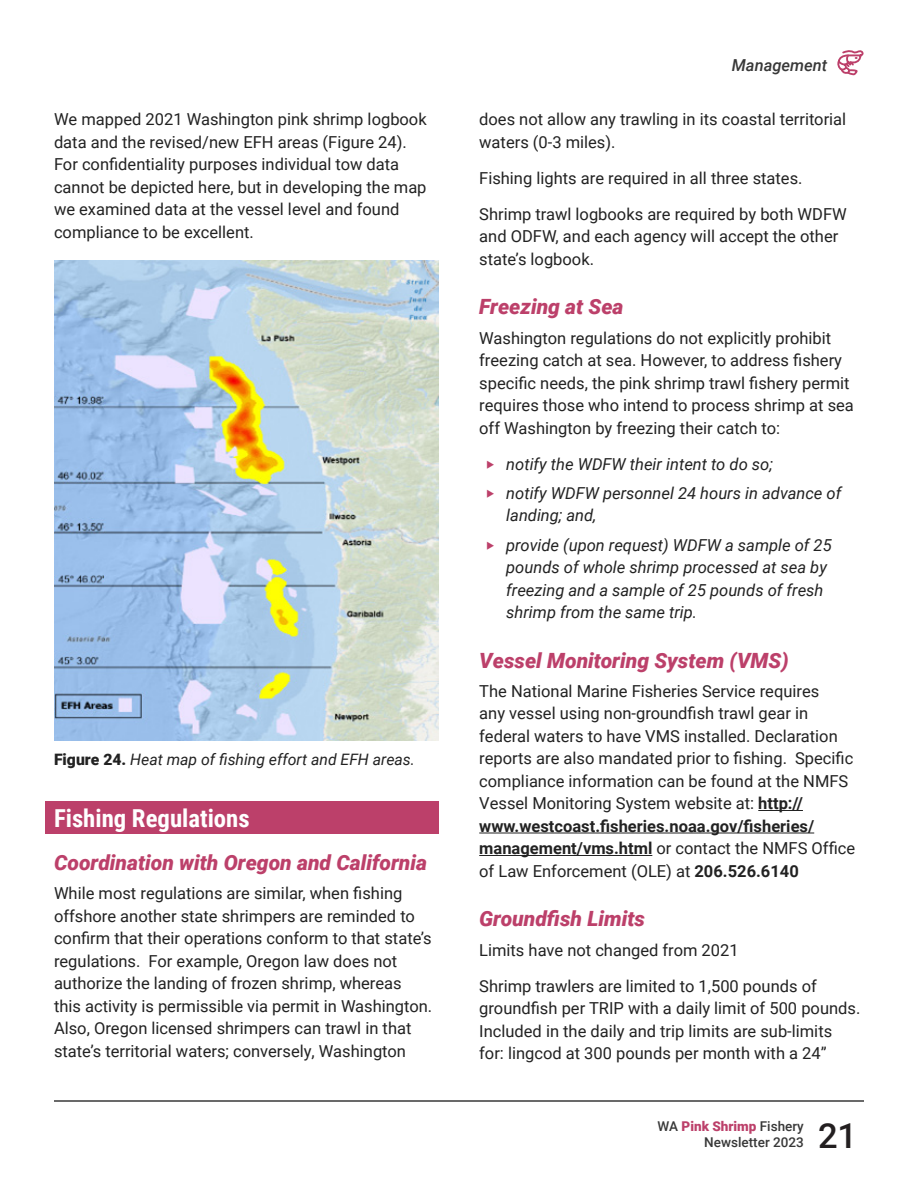
<style>
.page{position:relative;width:918px;height:1188px;background:#fff}
.page>*{position:absolute;margin:0;border:0;box-sizing:border-box;transform-origin:0 0}
.t1{font:500 34.5px "Roboto";color:#231f20}
.heading_2__shading{font:700 24.75px "Roboto Condensed";color:#fff}
.heading_3__pink{font:italic 900 21px "Roboto";color:#bc406a}
.body{font:16.5px/22.5px "Roboto";color:#222}
.t2{font:italic 16.5px/22.5px "Roboto";color:#222}
.t3{font:italic 500 16.5px "Roboto";color:#383838}
.t4{font:italic 15.75px "Roboto";color:#222}
.t5{font:500 13.5px/16.2px "Roboto";color:#383838;text-align:right}
.s1{font-weight:900;font-style:normal}
.s2{font-style:normal;color:#bc406a}
.s3{font-weight:700}
.s4{font-weight:900;color:#bc406a}
</style>
<div class="page">
<img style="left:54px;top:260px;width:385px;height:480px">
<hr style="left:54px;top:1100px;width:810px;height:2px;background:#383838">
<svg style="left:837px;top:50px;width:26px;height:26px"></svg>
<div style="left:45px;top:801px;width:394px;height:33px;background:#bc406a"></div>
<hr style="left:758px;top:810px;width:45px;height:1px;background:#222">
<hr style="left:479px;top:833px;width:335px;height:1px;background:#222">
<hr style="left:479px;top:855px;width:173px;height:1px;background:#222">
<p class="body" style="left:54px;top:108px;width:374px">We mapped 2021 Washington pink shrimp logbook data and the revised/new EFH areas (Figure 24).<br>For confidentiality purposes individual tow data cannot be depicted here, but in developing the map we examined data at the vessel level and found compliance to be excellent.</p>
<p class="t4" style="left:54px;top:748px;width:363px"><span class="s1">Figure 24.</span> Heat map of fishing effort and EFH areas.</p>
<p class="heading_2__shading" style="left:54px;top:801px;width:197px">Fishing Regulations</p>
<p class="heading_3__pink" style="left:54px;top:848px;width:375px">Coordination with Oregon and California</p>
<p class="body" style="left:54px;top:881px;width:380px">While most regulations are similar, when fishing offshore another state shrimpers are reminded to confirm that their operations conform to that state’s regulations. For example, Oregon law does not authorize the landing of frozen shrimp, whereas this activity is permissible via permit in Washington.<br>Also, Oregon licensed shrimpers can trawl in that state’s territorial waters; conversely, Washington</p>
<p class="t3" style="left:732px;top:54px;width:97px">Management</p>
<p class="body" style="left:479px;top:108px;width:369px">does not allow any trawling in its coastal territorial waters (0-3 miles).</p>
<p class="body" style="left:479px;top:166px;width:325px">Fishing lights are required in all three states.</p>
<p class="body" style="left:479px;top:202px;width:369px">Shrimp trawl logbooks are required by both WDFW and ODFW, and each agency will accept the other state’s logbook.</p>
<p class="heading_3__pink" style="left:479px;top:292px;width:146px">Freezing at Sea</p>
<p class="body" style="left:479px;top:326px;width:376px">Washington regulations do not explicitly prohibit freezing catch at sea. However, to address fishery specific needs, the pink shrimp trawl fishery permit requires those who intend to process shrimp at sea off Washington by freezing their catch to:</p>
<p class="t2" style="left:486px;top:452px;width:289px"><span class="s2">‣</span> notify the WDFW their intent to do so;</p>
<p class="t2" style="left:506px;top:481px;width:337px;text-indent:-21px"><span class="s2">‣</span> notify WDFW personnel 24 hours in advance of landing; and,</p>
<p class="t2" style="left:506px;top:533px;width:327px;text-indent:-21px"><span class="s2">‣</span> provide (upon request) WDFW a sample of 25 pounds of whole shrimp processed at sea by freezing and a sample of 25 pounds of fresh shrimp from the same trip.</p>
<p class="heading_3__pink" style="left:479px;top:645px;width:311px">Vessel Monitoring System (VMS)</p>
<p class="body" style="left:479px;top:679px;width:377px">The National Marine Fisheries Service requires<br>any vessel using non-groundfish trawl gear in federal waters to have VMS installed. Declaration reports are also mandated prior to fishing. Specific compliance information can be found at the NMFS Vessel Monitoring System website at: <span class="s3">http:// www.westcoast.fisheries.noaa.gov/fisheries/ management/vms.html</span> or contact the NMFS Office of Law Enforcement (OLE) at <span class="s3">206.526.6140</span></p>
<p class="heading_3__pink" style="left:479px;top:904px;width:167px">Groundfish Limits</p>
<p class="body" style="left:479px;top:938px;width:261px">Limits have not changed from 2021</p>
<p class="body" style="left:479px;top:974px;width:383px">Shrimp trawlers are limited to 1,500 pounds of groundfish per TRIP with a daily limit of 500 pounds.<br>Included in the daily and trip limits are sub-limits for: lingcod at 300 pounds per month with a 24”</p>
<p class="t5" style="left:658px;top:1118px;width:148px">WA <span class="s4">Pink Shrimp</span> Fishery<br>Newsletter 2023</p>
<h1 class="t1" style="left:818px;top:1111px;width:41px">21</h1>
</div>
